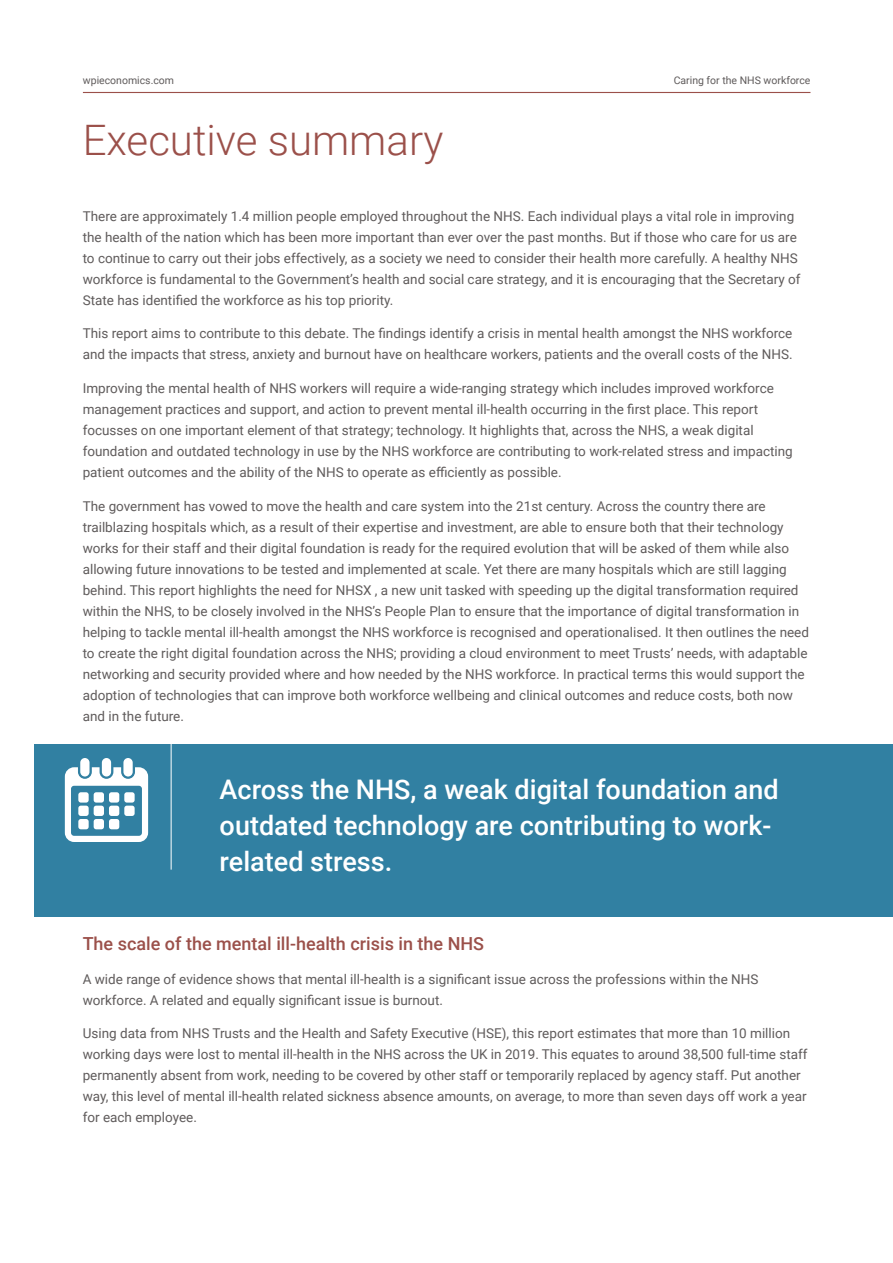
<style>
.page{position:relative;width:893px;height:1263px;background:#fff}
.page>*{position:absolute;margin:0;border:0;box-sizing:border-box;transform-origin:0 0}
.t1{font:300 42px "Roboto";color:#9b504a}
.t2{font:500 27px/36px "Roboto";color:#fff}
.t3{font:500 18px "Roboto";color:#9b504a}
.t4{font:13.5px/21px "Roboto";color:#5f5b5b}
.t5{font:10.5px "Roboto";color:#5f5b5b}
</style>
<div class="page">
<hr style="left:83px;top:92px;width:727px;height:1px;background:#9b504a">
<div style="left:34px;top:744px;width:859px;height:172px;background:#3180a2"></div>
<hr style="left:171px;top:736px;width:1px;height:134px;background:#fff">
<svg style="left:65px;top:767px;width:83px;height:75px"></svg>
<div style="left:80px;top:758px;width:10px;height:18px;background:#fff;border-radius:5px"></div>
<div style="left:102px;top:758px;width:9px;height:18px;background:#fff;border-radius:5px"></div>
<div style="left:123px;top:758px;width:10px;height:18px;background:#fff;border-radius:5px"></div>
<div style="left:78px;top:792px;width:11px;height:10px;background:#fff;border-radius:3px"></div>
<div style="left:94px;top:792px;width:10px;height:10px;background:#fff;border-radius:3px"></div>
<div style="left:109px;top:792px;width:10px;height:10px;background:#fff;border-radius:3px"></div>
<div style="left:124px;top:792px;width:11px;height:10px;background:#fff;border-radius:3px"></div>
<div style="left:78px;top:806px;width:11px;height:10px;background:#fff;border-radius:3px"></div>
<div style="left:94px;top:806px;width:10px;height:10px;background:#fff;border-radius:3px"></div>
<div style="left:109px;top:806px;width:10px;height:10px;background:#fff;border-radius:3px"></div>
<div style="left:124px;top:806px;width:11px;height:10px;background:#fff;border-radius:3px"></div>
<div style="left:78px;top:819px;width:11px;height:10px;background:#fff;border-radius:3px"></div>
<div style="left:94px;top:819px;width:10px;height:10px;background:#fff;border-radius:3px"></div>
<div style="left:109px;top:819px;width:10px;height:10px;background:#fff;border-radius:3px"></div>
<p class="t5" style="left:83px;top:72px;width:93px">wpieconomics.com</p>
<p class="t5" style="left:674px;top:72px;width:138px">Caring for the NHS workforce</p>
<h1 class="t1" style="left:83px;top:110px;width:362px">Executive summary</h1>
<p class="t4" style="left:83px;top:205px;width:719px">There are approximately 1.4 million people employed throughout the NHS. Each individual plays a vital role in improving the health of the nation which has been more important than ever over the past months. But if those who care for us are to continue to carry out their jobs effectively, as a society we need to consider their health more carefully. A healthy NHS workforce is fundamental to the Government’s health and social care strategy, and it is encouraging that the Secretary of State has identified the workforce as his top priority.</p>
<p class="t4" style="left:83px;top:323px;width:711px">This report aims to contribute to this debate. The findings identify a crisis in mental health amongst the NHS workforce and the impacts that stress, anxiety and burnout have on healthcare workers, patients and the overall costs of the NHS.</p>
<p class="t4" style="left:83px;top:377px;width:712px">Improving the mental health of NHS workers will require a wide-ranging strategy which includes improved workforce management practices and support, and action to prevent mental ill-health occurring in the first place. This report focusses on one important element of that strategy; technology. It highlights that, across the NHS, a weak digital foundation and outdated technology in use by the NHS workforce are contributing to work-related stress and impacting patient outcomes and the ability of the NHS to operate as efficiently as possible.</p>
<p class="t4" style="left:83px;top:495px;width:728px">The government has vowed to move the health and care system into the 21st century. Across the country there are trailblazing hospitals which, as a result of their expertise and investment, are able to ensure both that their technology works for their staff and their digital foundation is ready for the required evolution that will be asked of them while also allowing future innovations to be tested and implemented at scale. Yet there are many hospitals which are still lagging behind. This report highlights the need for NHSX , a new unit tasked with speeding up the digital transformation required within the NHS, to be closely involved in the NHS’s People Plan to ensure that the importance of digital transformation in helping to tackle mental ill-health amongst the NHS workforce is recognised and operationalised. It then outlines the need to create the right digital foundation across the NHS; providing a cloud environment to meet Trusts’ needs, with adaptable networking and security provided where and how needed by the NHS workforce. In practical terms this would support the adoption of technologies that can improve both workforce wellbeing and clinical outcomes and reduce costs, both now and in the future.</p>
<h2 class="t2" style="left:220px;top:770px;width:561px">Across the NHS, a weak digital foundation and outdated technology are contributing to work&shy;related stress.</h2>
<h3 class="t3" style="left:83px;top:931px;width:403px">The scale of the mental ill-health crisis in the NHS</h3>
<p class="t4" style="left:83px;top:968px;width:677px">A wide range of evidence shows that mental ill-health is a significant issue across the professions within the NHS workforce. A related and equally significant issue is burnout.</p>
<p class="t4" style="left:83px;top:1022px;width:726px">Using data from NHS Trusts and the Health and Safety Executive (HSE), this report estimates that more than 10 million working days were lost to mental ill-health in the NHS across the UK in 2019. This equates to around 38,500 full-time staff permanently absent from work, needing to be covered by other staff or temporarily replaced by agency staff. Put another way, this level of mental ill-health related sickness absence amounts, on average, to more than seven days off work a year for each employee.</p>
</div>
